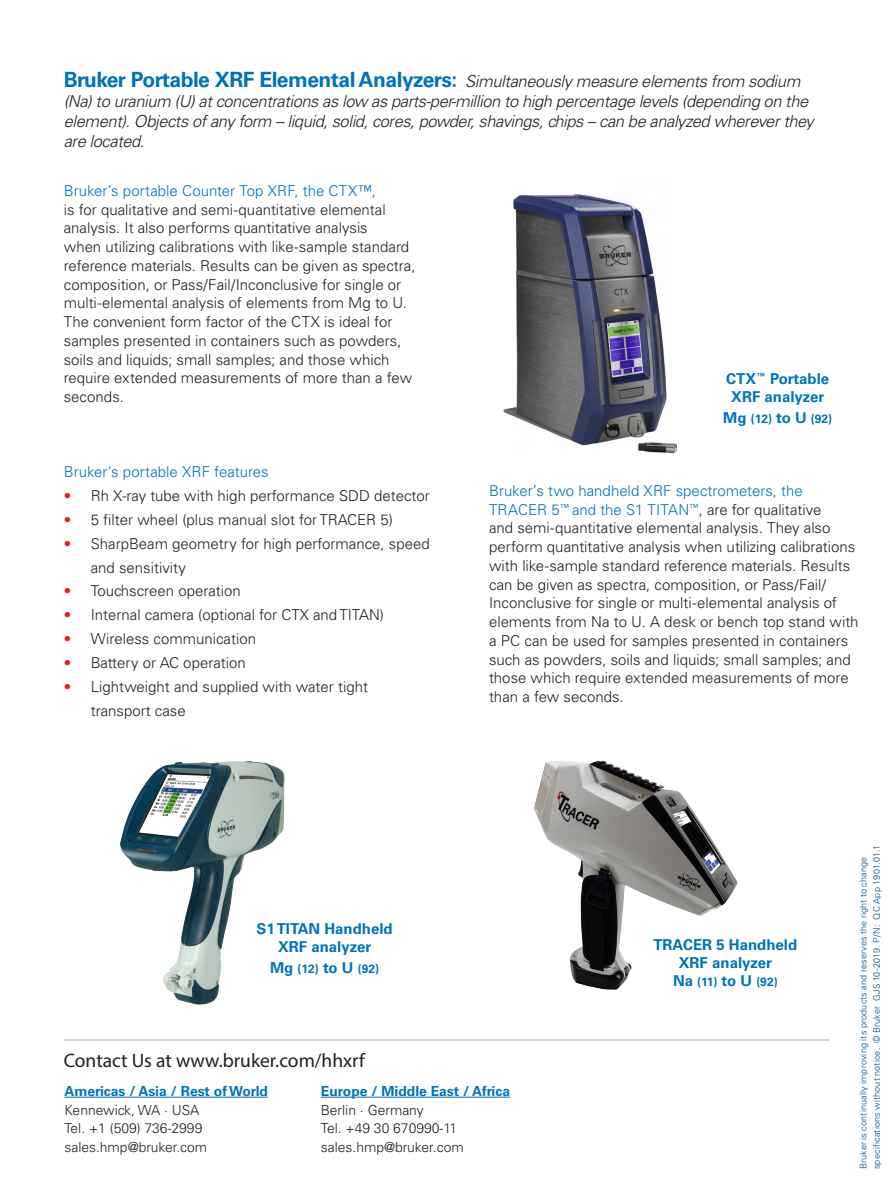
<style>
.page{position:relative;width:893px;height:1188px;background:#fff}
.page>*{position:absolute;margin:0;border:0;box-sizing:border-box;transform-origin:0 0}
.t1{font:19.5px "Myriad Pro";color:#231f20}
.t2{font:italic 300 16.5px/19.8px "Univers";color:#231f20}
.t3{font:300 15px/18.8px "Univers";color:#231f20}
.t4{font:700 15px/18px "Univers";color:#0072bc;text-align:center}
.t5{font:300 15px "Univers";color:#0072bc}
.t6{font:300 13.8px "Univers";color:#231f20}
.t7{font:700 13.8px "Univers";color:#0072bc}
.t8{font:700 12px "Univers";color:#0072bc}
.t9{font:300 9px/13.5px "Univers";letter-spacing:.02em;color:#004a7f}
.s1{font-weight:700;font-style:normal;font-size:21px;color:#0072bc}
.s2{color:#0072bc}
.s3{color:#ee1d23}
.s4{font-size:15px}
</style>
<div class="page">
<img style="left:534px;top:761px;width:204px;height:229px">
<img style="left:503px;top:194px;width:174px;height:260px">
<img style="left:120px;top:761px;width:165px;height:244px">
<hr style="left:64px;top:1097px;width:204px;height:1px;background:#0072bc">
<hr style="left:321px;top:1097px;width:189px;height:1px;background:#0072bc">
<hr style="left:64px;top:1039px;width:765px;height:2px;background:#bacad2">
<p class="t2" style="left:64px;top:72px;width:756px"><span class="s1">B ru ke r Po rta b l e X R F E l e m e n ta l A n a l yze rs :</span> Simultaneouslymeasure elementsfrom sodium (Na)to uranium (U)atconcentrationsaslow asparts-per-million to high percentage levels(depending on the element).Objectsofanyform –liquid,solid,cores,powder,shavings,chips–can be analyzed whereverthey are located.</p>
<p class="t3" style="left:64px;top:181px;width:353px"><span class="s2">Bruker’s portable Counter Top XRF, the CTX™,<br></span>is for qualitative and semi-quantitative elemental analysis. It also performs quantitative analysis<br>when utilizing calibrations with like-sample standard reference materials. Results can be given as spectra, composition, or Pass/Fail/Inconclusive for single or multi-elemental analysis of elements from Mg to U.<br>The convenient form factor of the CTX is ideal for samples presented in containers such as powders, soils and liquids; small samples; and those which require extended measurements of more than a few seconds.</p>
<p class="t5" style="left:64px;top:463px;width:206px">Bruker’s portable XRF features</p>
<p class="t3" style="left:64px;top:486px;width:368px"><span class="s3">•</span> Rh X-ray tube with high performance SDD detector</p>
<p class="t3" style="left:64px;top:510px;width:331px"><span class="s3">•</span> 5 filter wheel (plus manual slot for TRACER 5)</p>
<p class="t3" style="left:91px;top:531px;width:340px;line-height:23.9px;text-indent:-27px"><span class="s3">•</span> SharpBeam geometry for high performance, speed and sensitivity</p>
<p class="t3" style="left:64px;top:582px;width:179px"><span class="s3">•</span> Touchscreen operation</p>
<p class="t3" style="left:64px;top:606px;width:322px"><span class="s3">•</span> Internal camera (optional for CTX and TITAN)</p>
<p class="t3" style="left:64px;top:629px;width:194px"><span class="s3">•</span> Wireless communication</p>
<p class="t3" style="left:64px;top:653px;width:184px"><span class="s3">•</span> Battery or AC operation</p>
<p class="t3" style="left:91px;top:675px;width:279px;line-height:23.9px;text-indent:-27px"><span class="s3">•</span> Lightweight and supplied with water tight transport case</p>
<p class="t4" style="left:726px;top:370px;width:105px">CTX<sup>™</sup> Portable</p>
<p class="t4" style="left:731px;top:388px;width:95px">XRF analyzer</p>
<p class="t8" style="left:723px;top:412px;width:111px"><span class="s4">Mg</span> (12) <span class="s4">to U</span> (92)</p>
<p class="t3" style="left:489px;top:481px;width:371px"><span class="s2">Bruker’s two handheld XRF spectrometers, the TRACER 5</span><sup>™</sup> <span class="s2">and the S1 TITAN</span><sup>™</sup>, are for qualitative<br>and semi-quantitative elemental analysis. They also perform quantitative analysis when utilizing calibrations with like-sample standard reference materials. Results can be given as spectra, composition, or Pass/Fail/ Inconclusive for single or multi-elemental analysis of elements from Na to U. A desk or bench top stand with a PC can be used for samples presented in containers such as powders, soils and liquids; small samples; and those which require extended measurements of more than a few seconds.</p>
<p class="t4" style="left:256px;top:920px;width:138px">S1 TITAN Handheld</p>
<p class="t4" style="left:278px;top:938px;width:95px">XRF analyzer</p>
<p class="t8" style="left:270px;top:962px;width:111px"><span class="s4">Mg</span> (12) <span class="s4">to U</span> (92)</p>
<p class="t1" style="left:64px;top:1048px;width:303px">Contact Us at www.bruker.com/hhxrf</p>
<p class="t6" style="left:64px;top:1101px;width:136px">Kennewick, WA · USA</p>
<p class="t6" style="left:64px;top:1120px;width:139px">Tel. +1 (509) 736-2999</p>
<p class="t6" style="left:64px;top:1139px;width:144px">sales.hmp@bruker.com</p>
<p class="t7" style="left:64px;top:1083px;width:205px">Americas / Asia / Rest of World</p>
<p class="t7" style="left:321px;top:1083px;width:191px">Europe / Middle East / Africa</p>
<p class="t6" style="left:321px;top:1101px;width:104px">Berlin · Germany</p>
<p class="t6" style="left:321px;top:1120px;width:138px">Tel. +49 30 670990-11</p>
<p class="t6" style="left:321px;top:1139px;width:144px">sales.hmp@bruker.com</p>
<p class="t4" style="left:653px;top:936px;width:145px">TRACER 5 Handheld<br>XRF analyzer</p>
<p class="t8" style="left:673px;top:975px;width:106px"><span class="s4">Na</span> (11) <span class="s4">to U</span> (92)</p>
<p class="t9" style="left:856px;top:1169px;width:326px;rotate:-90deg">Bruker is continually improving its products and reserves the right to change specifications without notice. © Bruker GJS 10-2019. P/N: QC App 1901.01.1</p>
</div>
